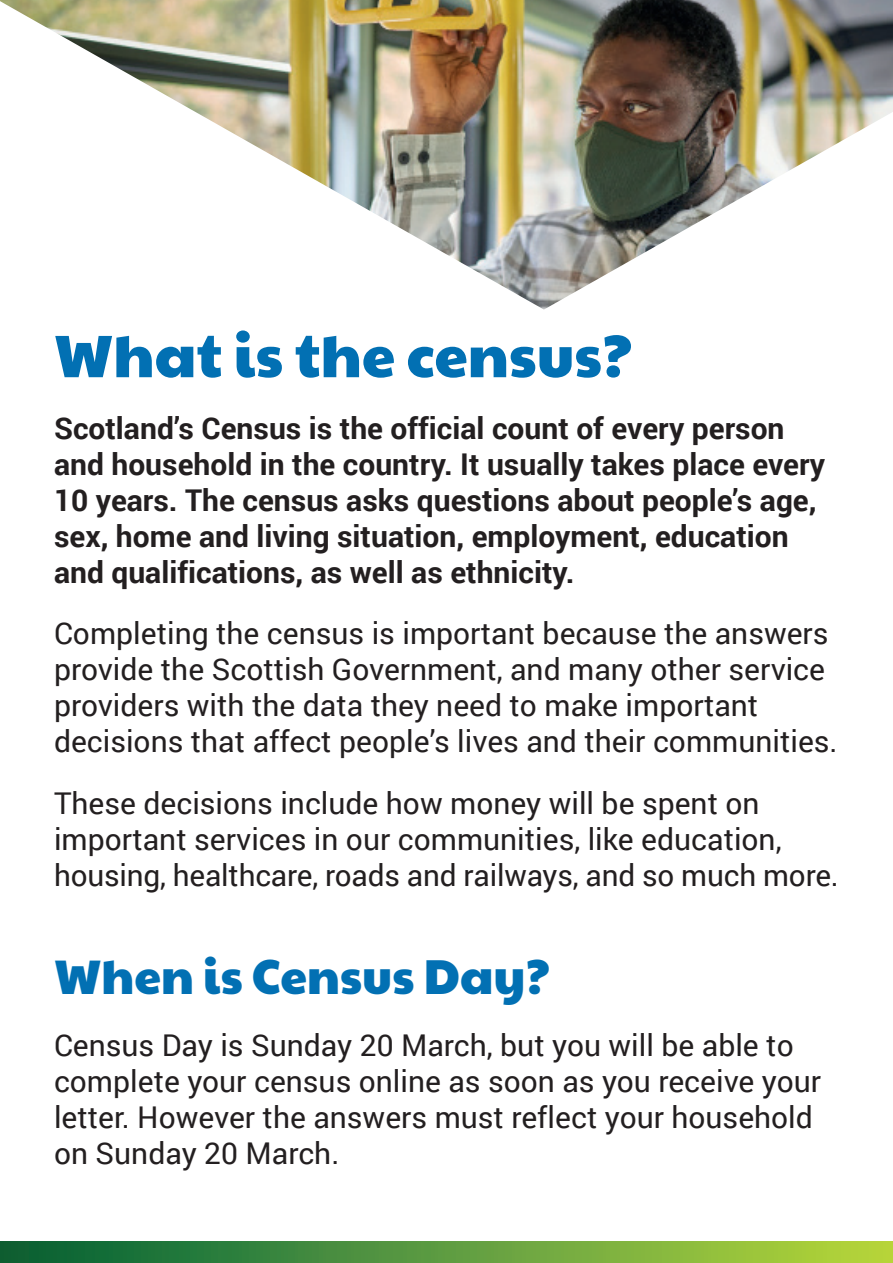
<style>
.page{position:relative;width:893px;height:1263px;background:#fff}
.page>*{position:absolute;margin:0;border:0;box-sizing:border-box;transform-origin:0 0}
.main_heading{font:60px "Paytone One";color:#0270b3}
.heading{font:48px "Paytone One";color:#0270b3}
.t1{font:30px/36px "Roboto";color:#231f20}
.t2{font:700 30px/36px "Roboto";color:#231f20}
</style>
<div class="page">
<div style="left:0;top:1242px;width:893px;height:21px;background:linear-gradient(to right,#015f3a,#b8d83f)"></div>
<img style="left:0;top:0;width:893px;height:310px">
<h2 class="main_heading" style="left:54px;top:301px;width:580px">What is the census?</h2>
<p class="t2" style="left:54px;top:409px;width:773px">Scotland’s Census is the official count of every person and household in the country. It usually takes place every 10 years. The census asks questions about people’s age, sex, home and living situation, employment, education and qualifications, as well as ethnicity.</p>
<p class="t1" style="left:54px;top:614px;width:785px">Completing the census is important because the answers provide the Scottish Government, and many other service providers with the data they need to make important decisions that affect people’s lives and their communities.</p>
<p class="t1" style="left:54px;top:784px;width:786px">These decisions include how money will be spent on important services in our communities, like education, housing, healthcare, roads and railways, and so much more.</p>
<h2 class="heading" style="left:54px;top:933px;width:497px">When is Census Day?</h2>
<p class="t1" style="left:54px;top:1026px;width:769px">Census Day is Sunday 20 March, but you will be able to complete your census online as soon as you receive your letter. However the answers must reflect your household on Sunday 20 March.</p>
</div>
